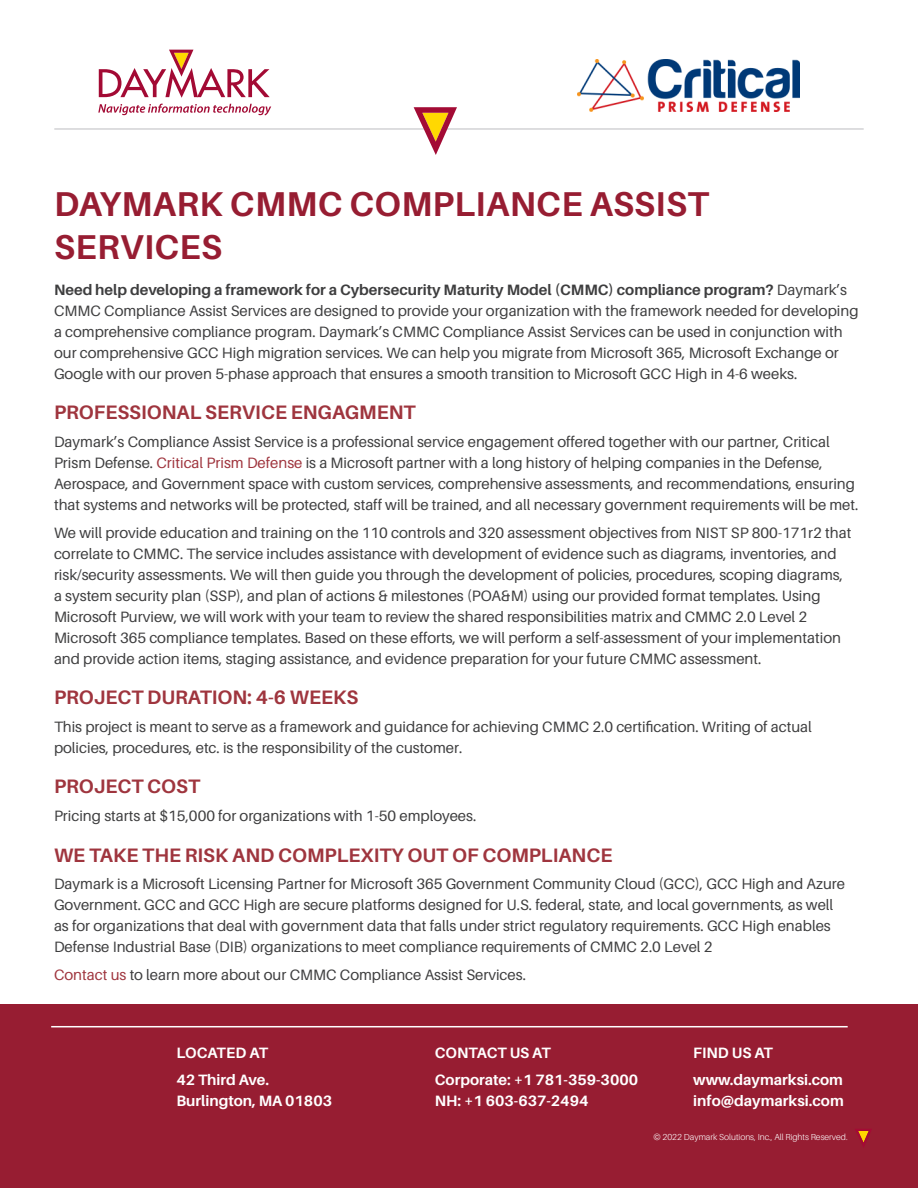
<style>
.page{position:relative;width:918px;height:1188px;background:#fff}
.page>*{position:absolute;margin:0;border:0;box-sizing:border-box;transform-origin:0 0}
.Subhead{font:700 34.5px/43.5px "Aileron";letter-spacing:.01em;color:#971d32}
.subhead3{font:700 19.5px "Aileron";color:#9f353e}
.Text{font:15px/21px "Aileron";color:#3e3e3f}
.Text-2{font:700 15px "Aileron";color:#fff}
.t1{font:300 8.7px "Aileron";color:#fff}
.s1{font-weight:700}
.s2{color:#9f353e}
</style>
<div class="page">
<svg style="left:99px;top:50px;width:171px;height:48px"></svg>
<svg style="left:98px;top:104px;width:173px;height:11px"></svg>
<hr style="left:54px;top:129px;width:810px;height:1px;background:#bcbdc0">
<svg style="left:414px;top:107px;width:43px;height:48px"></svg>
<img style="left:577px;top:59px;width:222px;height:52px">
<div style="left:0;top:1004px;width:918px;height:184px;background:#971d32"></div>
<hr style="left:51px;top:1026px;width:797px;height:1px;background:#fff">
<svg style="left:855px;top:1129px;width:17px;height:19px"></svg>
<p class="Subhead" style="left:54px;top:182px;width:656px">DAYMARK CMMC COMPLIANCE ASSIST<br>SERVICES</p>
<p class="Text" style="left:54px;top:279px;width:806px"><span class="s1">Need help developing a framework for a Cybersecurity Maturity Model (CMMC) compliance program?</span> Daymark’s CMMC Compliance Assist Services are designed to provide your organization with the framework needed for developing a comprehensive compliance program. Daymark’s CMMC Compliance Assist Services can be used in conjunction with our comprehensive GCC High migration services. We can help you migrate from Microsoft 365, Microsoft Exchange or Google with our proven 5-phase approach that ensures a smooth transition to Microsoft GCC High in 4-6 weeks.</p>
<p class="subhead3" style="left:54px;top:401px;width:363px">PROFESSIONAL SERVICE ENGAGMENT</p>
<p class="Text" style="left:54px;top:431px;width:806px">Daymark’s Compliance Assist Service is a professional service engagement offered together with our partner, Critical Prism Defense. <span class="s2">Critical Prism Defense</span> is a Microsoft partner with a long history of helping companies in the Defense, Aerospace, and Government space with custom services, comprehensive assessments, and recommendations, ensuring that systems and networks will be protected, staff will be trained, and all necessary government requirements will be met.</p>
<p class="Text" style="left:54px;top:522px;width:799px">We will provide education and training on the 110 controls and 320 assessment objectives from NIST SP 800-171r2 that correlate to CMMC. The service includes assistance with development of evidence such as diagrams, inventories, and risk/security assessments. We will then guide you through the development of policies, procedures, scoping diagrams, a system security plan (SSP), and plan of actions &amp; milestones (POA&amp;M) using our provided format templates. Using Microsoft Purview, we will work with your team to review the shared responsibilities matrix and CMMC 2.0 Level 2<br>Microsoft 365 compliance templates. Based on these efforts, we will perform a self-assessment of your implementation and provide action items, staging assistance, and evidence preparation for your future CMMC assessment.</p>
<p class="subhead3" style="left:54px;top:686px;width:306px">PROJECT DURATION: 4-6 WEEKS</p>
<p class="Text" style="left:54px;top:716px;width:759px">This project is meant to serve as a framework and guidance for achieving CMMC 2.0 certification. Writing of actual policies, procedures, etc. is the responsibility of the customer.</p>
<p class="subhead3" style="left:54px;top:776px;width:148px">PROJECT COST</p>
<p class="Text" style="left:54px;top:805px;width:424px">Pricing starts at $15,000 for organizations with 1-50 employees.</p>
<p class="subhead3" style="left:54px;top:844px;width:560px">WE TAKE THE RISK AND COMPLEXITY OUT OF COMPLIANCE</p>
<p class="Text" style="left:54px;top:874px;width:792px">Daymark is a Microsoft Licensing Partner for Microsoft 365 Government Community Cloud (GCC), GCC High and Azure Government. GCC and GCC High are secure platforms designed for U.S. federal, state, and local governments, as well as for organizations that deal with government data that falls under strict regulatory requirements. GCC High enables Defense Industrial Base (DIB) organizations to meet compliance requirements of CMMC 2.0 Level 2</p>
<p class="Text" style="left:54px;top:964px;width:474px"><span class="s2">Contact us</span> to learn more about our CMMC Compliance Assist Services.</p>
<p class="Text-2" style="left:177px;top:1044px;width:93px">LOCATED AT</p>
<p class="Text-2" style="left:176px;top:1072px;width:94px">42 Third Ave.</p>
<p class="Text-2" style="left:176px;top:1093px;width:157px">Burlington, MA 01803</p>
<p class="Text-2" style="left:435px;top:1044px;width:117px">CONTACT US AT</p>
<p class="Text-2" style="left:435px;top:1072px;width:205px">Corporate: +1 781-359-3000</p>
<p class="Text-2" style="left:435px;top:1093px;width:155px">NH: +1 603-637-2494</p>
<p class="Text-2" style="left:693px;top:1044px;width:81px">FIND US AT</p>
<p class="Text-2" style="left:693px;top:1072px;width:151px">www.daymarksi.com</p>
<p class="Text-2" style="left:693px;top:1093px;width:152px">info@daymarksi.com</p>
<p class="t1" style="left:653px;top:1132px;width:196px">© 2022 Daymark Solutions, Inc., All Rights Reserved.</p>
</div>
